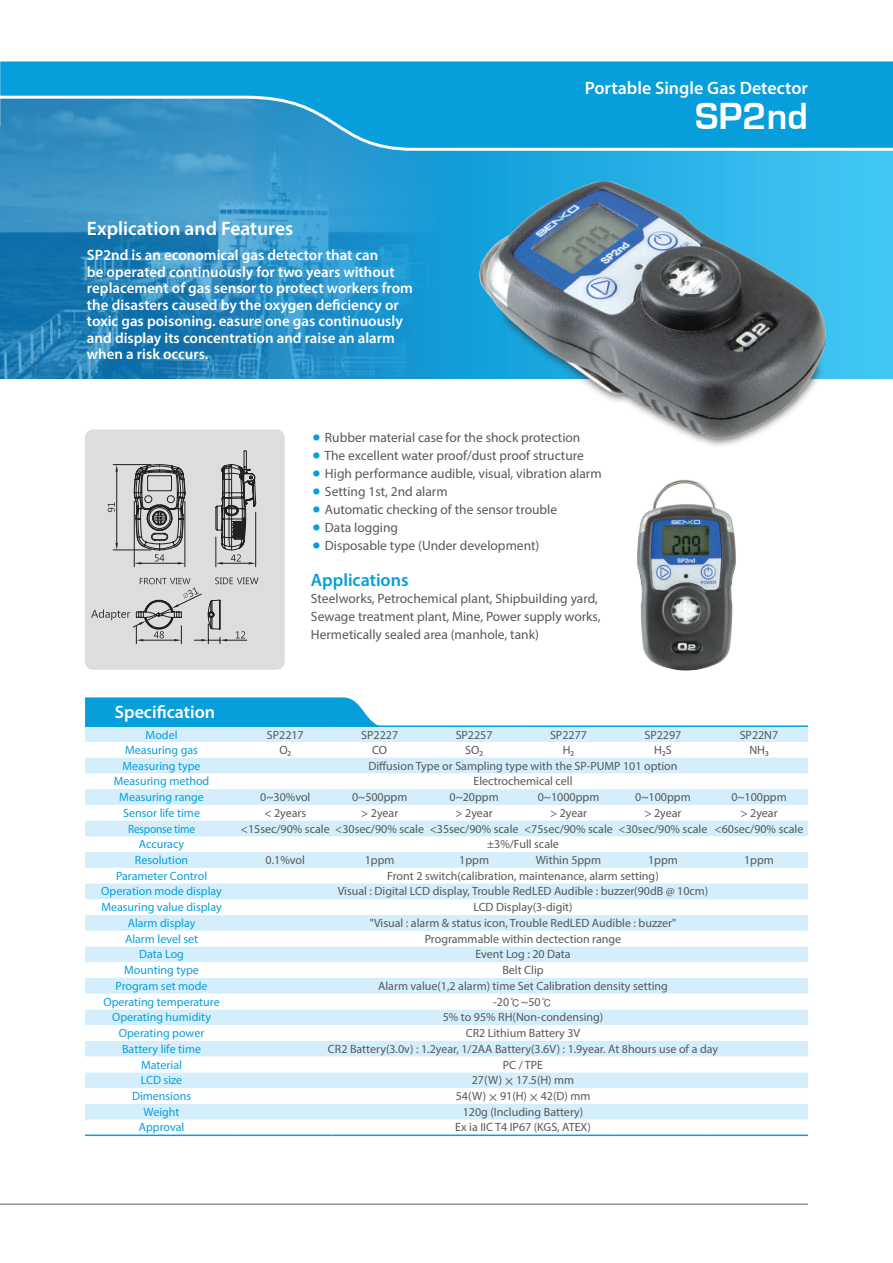
<style>
.page{position:relative;width:893px;height:1263px;background:#fff}
.page>*{position:absolute;margin:0;border:0;box-sizing:border-box;transform-origin:0 0}
.t1{font:700 39px "Eurostile";color:#fff}
.t2{font:600 19.5px "Myriad Pro";color:#fff}
.t3{font:600 18px "Myriad Pro";color:#fff}
.t4{font:600 18px "Myriad Pro";color:#069edb}
.t5{font:600 15px/16.5px "Myriad Pro";color:#fff}
.t6{font:13.5px/18px "Myriad Pro";color:#57585a}
.t7{font:12px "Myriad Pro";color:#57585a}
.t8{font:12px "Myriad Pro";color:#069edb}
.t9{font:12px "Myriad Pro";letter-spacing:-.02em;color:#069edb;scale:.95 1}
.s1{font-family:"Sand Tg";font-size:12px;color:#069edb}
.s2{font-family:"Sand Jg";font-size:13.5px}
.s3{font-size:13.5px}
</style>
<div class="page">
<svg style="left:608px;top:152px;width:285px;height:226px;background:#39c0ef"></svg>
<img style="left:0;top:152px;width:608px;height:226px">
<svg style="left:0;top:61px;width:893px;height:91px;background:#199ed7"></svg>
<div style="left:85px;top:429px;width:200px;height:241px;background:#dcdddf;border-radius:9px"></div>
<svg style="left:91px;top:450px;width:167px;height:194px"></svg>
<svg style="left:85px;top:697px;width:292px;height:28px;background:#14a3dd"></svg>
<svg style="left:85px;top:727px;width:723px;height:392px;fill:#d4effb"></svg>
<svg style="left:85px;top:821px;width:723px;height:141px;fill:#d4effb"></svg>
<svg style="left:85px;top:962px;width:723px;height:79px"></svg>
<svg style="left:85px;top:1057px;width:723px;height:47px"></svg>
<hr style="left:85px;top:725px;width:153px;height:2px;background:#069edb">
<hr style="left:238px;top:725px;width:95px;height:2px;background:#069edb">
<hr style="left:333px;top:725px;width:94px;height:2px;background:#069edb">
<hr style="left:427px;top:725px;width:94px;height:2px;background:#069edb">
<hr style="left:521px;top:725px;width:95px;height:2px;background:#069edb">
<hr style="left:616px;top:725px;width:94px;height:2px;background:#069edb">
<hr style="left:710px;top:725px;width:98px;height:2px;background:#069edb">
<hr style="left:85px;top:1134px;width:153px;height:2px;background:#069edb">
<hr style="left:238px;top:1134px;width:95px;height:2px;background:#069edb">
<hr style="left:333px;top:1134px;width:94px;height:2px;background:#069edb">
<hr style="left:427px;top:1134px;width:94px;height:2px;background:#069edb">
<hr style="left:521px;top:1134px;width:95px;height:2px;background:#069edb">
<hr style="left:616px;top:1134px;width:94px;height:2px;background:#069edb">
<hr style="left:710px;top:1134px;width:98px;height:2px;background:#069edb">
<img style="left:637px;top:484px;width:99px;height:187px">
<hr style="left:0;top:1203px;width:808px;height:2px;background:#939598">
<img style="left:469px;top:179px;width:380px;height:305px">
<h2 class="t2" style="left:87px;top:216px;width:208px">Explication and Features</h2>
<p class="t5" style="left:87px;top:246px;width:327px">SP2nd is an economical gas detector that can<br>be operated continuously for two years without replacement of gas sensor to protect workers from the disasters caused by the oxygen deficiency or toxic gas poisoning. easure one gas continuously and display its concentration and raise an alarm when a risk occurs.</p>
<h3 class="t3" style="left:585px;top:76px;width:225px">Portable Single Gas Detector</h3>
<h1 class="t1" style="left:695px;top:95px;width:114px">SP2nd</h1>
<p class="t6" style="left:311px;top:428px;width:271px"><span class="s1">●</span> Rubber material case for the shock protection</p>
<p class="t6" style="left:311px;top:446px;width:274px"><span class="s1">●</span> The excellent water proof/dust proof structure</p>
<p class="t6" style="left:311px;top:464px;width:292px"><span class="s1">●</span> High performance audible, visual, vibration alarm</p>
<p class="t6" style="left:311px;top:482px;width:138px"><span class="s1">●</span> Setting 1st, 2nd alarm</p>
<p class="t6" style="left:311px;top:500px;width:247px"><span class="s1">●</span> Automatic checking of the sensor trouble</p>
<p class="t6" style="left:311px;top:518px;width:88px"><span class="s1">●</span> Data logging</p>
<p class="t6" style="left:311px;top:536px;width:230px"><span class="s1">●</span> Disposable type (Under development)</p>
<h3 class="t4" style="left:311px;top:568px;width:99px">Applications</h3>
<p class="t6" style="left:311px;top:590px;width:291px">Steelworks, Petrochemical plant, Shipbuilding yard,<br>Sewage treatment plant, Mine, Power supply works,<br>Hermetically sealed area (manhole, tank)</p>
<h3 class="t3" style="left:115px;top:701px;width:102px">Specification</h3>
<p class="t8" style="left:146px;top:727px;width:33px">Model</p>
<p class="t7" style="left:267px;top:727px;width:38px">SP2217</p>
<p class="t7" style="left:361px;top:727px;width:38px">SP2227</p>
<p class="t7" style="left:456px;top:727px;width:38px">SP2257</p>
<p class="t7" style="left:550px;top:727px;width:38px">SP2277</p>
<p class="t7" style="left:644px;top:727px;width:38px">SP2297</p>
<p class="t7" style="left:740px;top:727px;width:40px">SP22N7</p>
<p class="t8" style="left:125px;top:742px;width:74px">Measuring gas</p>
<p class="t7" style="left:279px;top:742px;width:13px">O₂</p>
<p class="t7" style="left:372px;top:742px;width:16px">CO</p>
<p class="t7" style="left:465px;top:742px;width:19px">SO₂</p>
<p class="t7" style="left:563px;top:742px;width:13px">H₂</p>
<p class="t7" style="left:654px;top:742px;width:19px">H₂S</p>
<p class="t7" style="left:749px;top:742px;width:21px">NH₃</p>
<p class="t8" style="left:123px;top:758px;width:80px">Measuring type</p>
<p class="t7" style="left:368px;top:758px;width:311px">Diffusion Type or Sampling type with the SP-PUMP 101 option</p>
<p class="t8" style="left:114px;top:774px;width:97px">Measuring method</p>
<p class="t7" style="left:473px;top:774px;width:101px">Electrochemical cell</p>
<p class="t8" style="left:119px;top:790px;width:86px">Measuring range</p>
<p class="t7" style="left:260px;top:790px;width:52px">0~30%vol</p>
<p class="t7" style="left:352px;top:790px;width:57px">0~500ppm</p>
<p class="t7" style="left:449px;top:790px;width:51px">0~20ppm</p>
<p class="t7" style="left:538px;top:790px;width:63px">0~1000ppm</p>
<p class="t7" style="left:635px;top:790px;width:57px">0~100ppm</p>
<p class="t7" style="left:731px;top:790px;width:57px">0~100ppm</p>
<p class="t8" style="left:123px;top:805px;width:78px">Sensor life time</p>
<p class="t7" style="left:264px;top:805px;width:43px">&lt; 2years</p>
<p class="t7" style="left:361px;top:805px;width:39px">&gt; 2year</p>
<p class="t7" style="left:456px;top:805px;width:39px">&gt; 2year</p>
<p class="t7" style="left:550px;top:805px;width:39px">&gt; 2year</p>
<p class="t7" style="left:644px;top:805px;width:39px">&gt; 2year</p>
<p class="t7" style="left:740px;top:805px;width:39px">&gt; 2year</p>
<p class="t9" style="left:128px;top:821px;width:72px">Response time</p>
<p class="t7" style="left:241px;top:821px;width:564px">&lt;15sec/90% scale &lt;30sec/90% scale &lt;35sec/90% scale &lt;75sec/90% scale &lt;30sec/90% scale &lt;60sec/90% scale</p>
<p class="t8" style="left:139px;top:837px;width:47px">Accuracy</p>
<p class="t7" style="left:487px;top:837px;width:73px">±3%/Full scale</p>
<p class="t8" style="left:135px;top:852px;width:55px">Resolution</p>
<p class="t7" style="left:266px;top:852px;width:41px">0.1%vol</p>
<p class="t7" style="left:365px;top:852px;width:31px">1ppm</p>
<p class="t7" style="left:459px;top:852px;width:31px">1ppm</p>
<p class="t7" style="left:536px;top:852px;width:67px">Within 5ppm</p>
<p class="t7" style="left:648px;top:852px;width:31px">1ppm</p>
<p class="t7" style="left:744px;top:852px;width:31px">1ppm</p>
<p class="t8" style="left:116px;top:868px;width:93px">Parameter Control</p>
<p class="t7" style="left:387px;top:868px;width:273px">Front 2 switch(calibration, maintenance, alarm setting)</p>
<p class="t8" style="left:101px;top:884px;width:122px">Operation mode display</p>
<p class="t7" style="left:338px;top:884px;width:372px">Visual : Digital LCD display, Trouble RedLED Audible : buzzer(90dB @ 10cm)</p>
<p class="t8" style="left:101px;top:900px;width:122px">Measuring value display</p>
<p class="t7" style="left:473px;top:900px;width:101px">LCD Display(3-digit)</p>
<p class="t8" style="left:128px;top:915px;width:69px">Alarm display</p>
<p class="t7" style="left:370px;top:915px;width:308px">"Visual : alarm &amp; status icon, Trouble RedLED Audible : buzzer"</p>
<p class="t8" style="left:125px;top:931px;width:75px">Alarm level set</p>
<p class="t7" style="left:425px;top:931px;width:198px">Programmable within dectection range</p>
<p class="t8" style="left:139px;top:947px;width:46px">Data Log</p>
<p class="t7" style="left:475px;top:947px;width:97px">Event Log : 20 Data</p>
<p class="t8" style="left:124px;top:963px;width:76px">Mounting type</p>
<p class="t7" style="left:502px;top:963px;width:43px">Belt Clip</p>
<p class="t8" style="left:116px;top:978px;width:94px">Program set mode</p>
<p class="t7" style="left:378px;top:978px;width:291px">Alarm value(1,2 alarm) time Set Calibration density setting</p>
<p class="t8" style="left:104px;top:994px;width:118px">Operating temperature</p>
<p class="t7" style="left:493px;top:994px;width:61px">-20<span class="s2">℃</span>~50<span class="s2">℃</span></p>
<p class="t8" style="left:112px;top:1010px;width:100px">Operating humidity</p>
<p class="t7" style="left:443px;top:1010px;width:162px">5% to 95% RH(Non-condensing)</p>
<p class="t8" style="left:119px;top:1026px;width:87px">Operating power</p>
<p class="t7" style="left:466px;top:1026px;width:116px">CR2 Lithium Battery 3V</p>
<p class="t8" style="left:122px;top:1041px;width:80px">Battery life time</p>
<p class="t7" style="left:328px;top:1041px;width:392px">CR2 Battery(3.0v) : 1.2year, 1/2AA Battery(3.6V) : 1.9year. At 8hours use of a day</p>
<p class="t8" style="left:141px;top:1057px;width:42px">Material</p>
<p class="t7" style="left:503px;top:1057px;width:42px">PC / TPE</p>
<p class="t8" style="left:141px;top:1073px;width:43px">LCD size</p>
<p class="t7" style="left:472px;top:1073px;width:104px">27(W) <span class="s3">×</span> 17.5(H) mm</p>
<p class="t8" style="left:132px;top:1088px;width:61px">Dimensions</p>
<p class="t7" style="left:456px;top:1088px;width:136px">54(W) <span class="s3">×</span> 91(H) <span class="s3">×</span> 42(D) mm</p>
<p class="t8" style="left:144px;top:1104px;width:37px">Weight</p>
<p class="t7" style="left:463px;top:1104px;width:122px">120g (Including Battery)</p>
<p class="t8" style="left:139px;top:1120px;width:47px">Approval</p>
<p class="t7" style="left:455px;top:1120px;width:137px">Ex ia IIC T4 IP67 (KGS, ATEX)</p>
</div>
